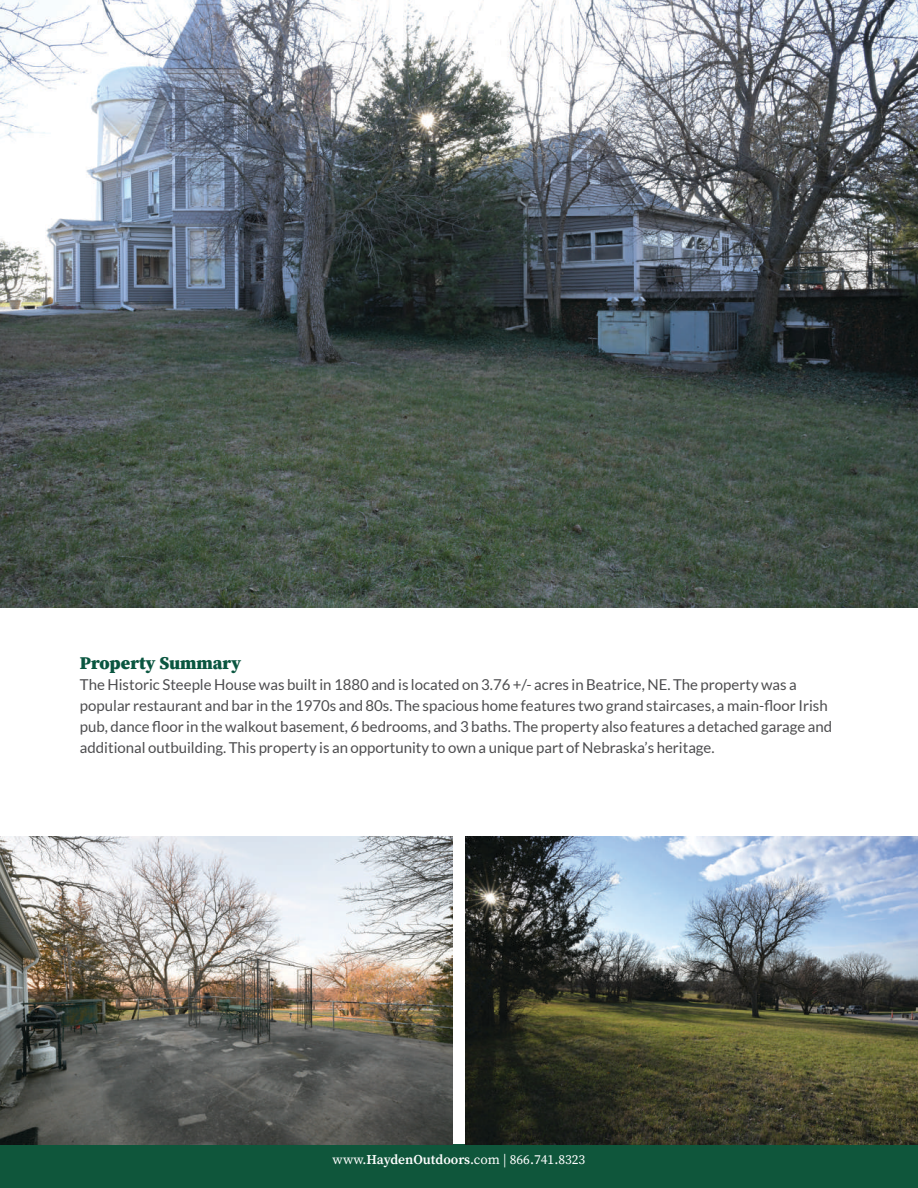
<style>
.page{position:relative;width:918px;height:1188px;background:#fff}
.page>*{position:absolute;margin:0;border:0;box-sizing:border-box;transform-origin:0 0}
.t1{font:900 18px "Source Serif Pro";color:#0a5640}
.t2{font:15px/21px "Lato";color:#4d4d4f}
.t3{font:13.5px "Source Serif Pro";color:#fff}
.s1{font-weight:600}
</style>
<div class="page">
<div style="left:0;top:1144px;width:918px;height:44px;background:#0f563b"></div>
<img style="left:0;top:0;width:918px;height:608px">
<img style="left:0;top:836px;width:452px;height:308px">
<img style="left:466px;top:836px;width:452px;height:308px">
<p class="t1" style="left:80px;top:650px;width:163px">Property Summary</p>
<p class="t2" style="left:80px;top:674px;width:754px">The Historic Steeple House was built in 1880 and is located on 3.76 +/- acres in Beatrice, NE. The property was a popular restaurant and bar in the 1970s and 80s. The spacious home features two grand staircases, a main-floor Irish pub, dance floor in the walkout basement, 6 bedrooms, and 3 baths. The property also features a detached garage and additional outbuilding. This property is an opportunity to own a unique part of Nebraska’s heritage.</p>
<p class="t3" style="left:333px;top:1151px;width:254px">www.<span class="s1">HaydenOutdoors</span>.com | 866.741.8323</p>
</div>
